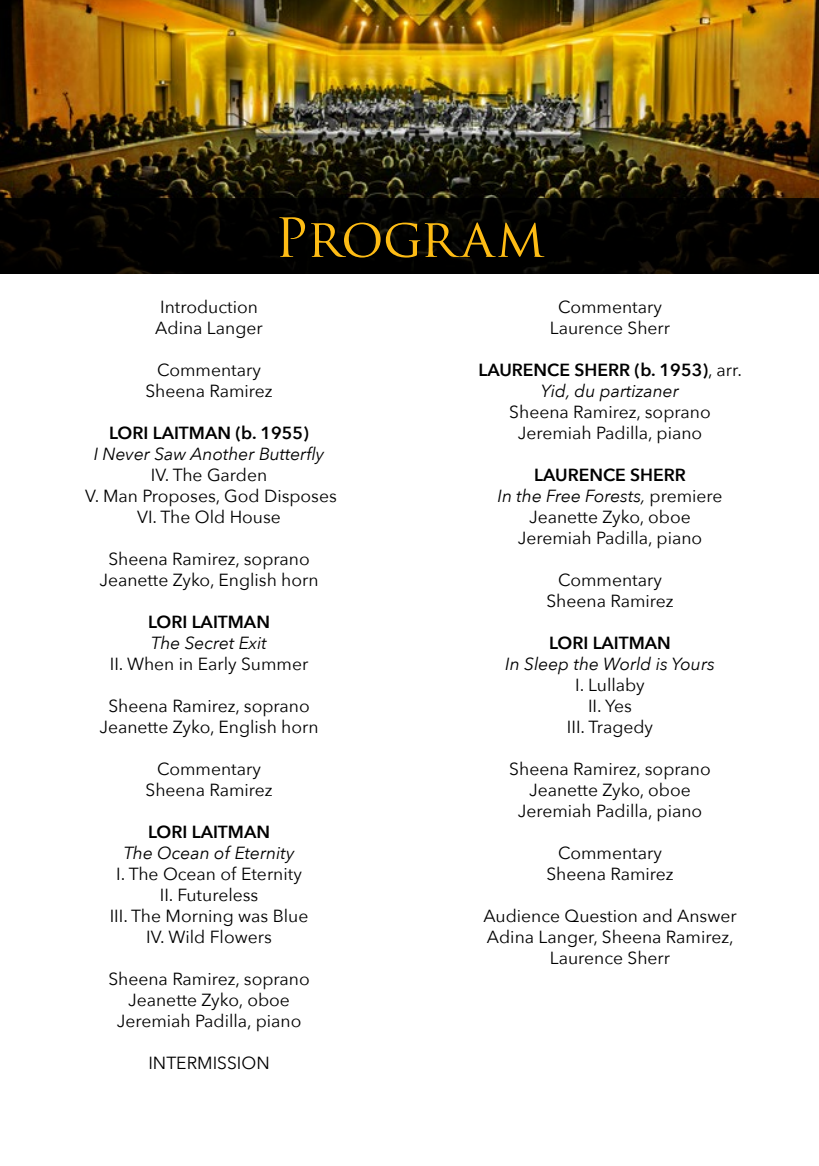
<style>
.page{position:relative;width:819px;height:1166px;background:#fff}
.page>*{position:absolute;margin:0;border:0;box-sizing:border-box;transform-origin:0 0}
.t1{font:52.5px "Trajan Pro";letter-spacing:-.015em;color:#febc15}
.t2{font:17.5px/21px "Avenir Next";color:#000;text-align:center}
.t3{font:600 17.5px/21px "Avenir Next";color:#000;text-align:center}
.t4{font:italic 17.5px "Avenir Next";color:#000}
.s1{font-weight:400}
.s2{font-weight:400;font-style:italic}
.s3{font-weight:600}
.s4{font-style:italic}
</style>
<div class="page">
<img style="left:0;top:0;width:819px;height:198px">
<div style="left:0;top:198px;width:819px;height:75px;background:#000"></div>
<h1 class="t1" style="left:275px;top:204px;width:271px">Program</h1>
<p class="t2" style="left:155px;top:296px;width:109px;text-align:left">Introduction<br>Adina Langer</p>
<p class="t2" style="left:145px;top:359px;width:129px">Commentary<br>Sheena Ramirez</p>
<p class="t3" style="left:109px;top:422px;width:201px">LORI LAITMAN (b. 1955)</p>
<p class="t4" style="left:94px;top:439px;width:232px">I Never Saw Another Butterfly</p>
<p class="t2" style="left:85px;top:464px;width:253px">IV. The Garden<br>V. Man Proposes, God Disposes<br>VI. The Old House</p>
<p class="t2" style="left:99px;top:548px;width:221px">Sheena Ramirez, soprano<br>Jeanette Zyko, English horn</p>
<p class="t3" style="left:148px;top:611px;width:123px">LORI LAITMAN</p>
<p class="t4" style="left:151px;top:628px;width:117px">The Secret Exit</p>
<p class="t2" style="left:110px;top:653px;width:200px">II. When in Early Summer</p>
<p class="t2" style="left:100px;top:695px;width:221px">Sheena Ramirez, soprano<br>Jeanette Zyko, English horn</p>
<p class="t2" style="left:146px;top:758px;width:129px">Commentary<br>Sheena Ramirez</p>
<p class="t3" style="left:148px;top:821px;width:123px">LORI LAITMAN</p>
<p class="t4" style="left:124px;top:838px;width:172px">The Ocean of Eternity</p>
<p class="t2" style="left:110px;top:863px;width:200px">I. The Ocean of Eternity<br>II. Futureless<br>III. The Morning was Blue<br>IV. Wild Flowers</p>
<p class="t2" style="left:108px;top:968px;width:203px">Sheena Ramirez, soprano<br>Jeanette Zyko, oboe<br>Jeremiah Padilla, piano</p>
<p class="t2" style="left:148px;top:1052px;width:123px">INTERMISSION</p>
<p class="t2" style="left:550px;top:296px;width:122px">Commentary<br>Laurence Sherr</p>
<p class="t3" style="left:478px;top:359px;width:265px">LAURENCE SHERR (b. 1953)<span class="s1">, arr.<br></span><span class="s2">Yid, du partizaner</span></p>
<p class="t2" style="left:509px;top:401px;width:203px">Sheena Ramirez, soprano<br>Jeremiah Padilla, piano</p>
<p class="t2" style="left:498px;top:464px;width:226px"><span class="s3">LAURENCE SHERR<br></span><span class="s4">In the Free Forests,</span> premiere<br>Jeanette Zyko, oboe<br>Jeremiah Padilla, piano</p>
<p class="t2" style="left:546px;top:569px;width:129px">Commentary<br>Sheena Ramirez</p>
<p class="t3" style="left:549px;top:632px;width:123px">LORI LAITMAN</p>
<p class="t4" style="left:505px;top:649px;width:211px">In Sleep the World is Yours</p>
<p class="t2" style="left:567px;top:674px;width:88px">I. Lullaby<br>II. Yes<br>III. Tragedy</p>
<p class="t2" style="left:509px;top:758px;width:203px">Sheena Ramirez, soprano<br>Jeanette Zyko, oboe<br>Jeremiah Padilla, piano</p>
<p class="t2" style="left:546px;top:842px;width:129px">Commentary<br>Sheena Ramirez</p>
<p class="t2" style="left:483px;top:905px;width:255px">Audience Question and Answer<br>Adina Langer, Sheena Ramirez,<br>Laurence Sherr</p>
</div>
